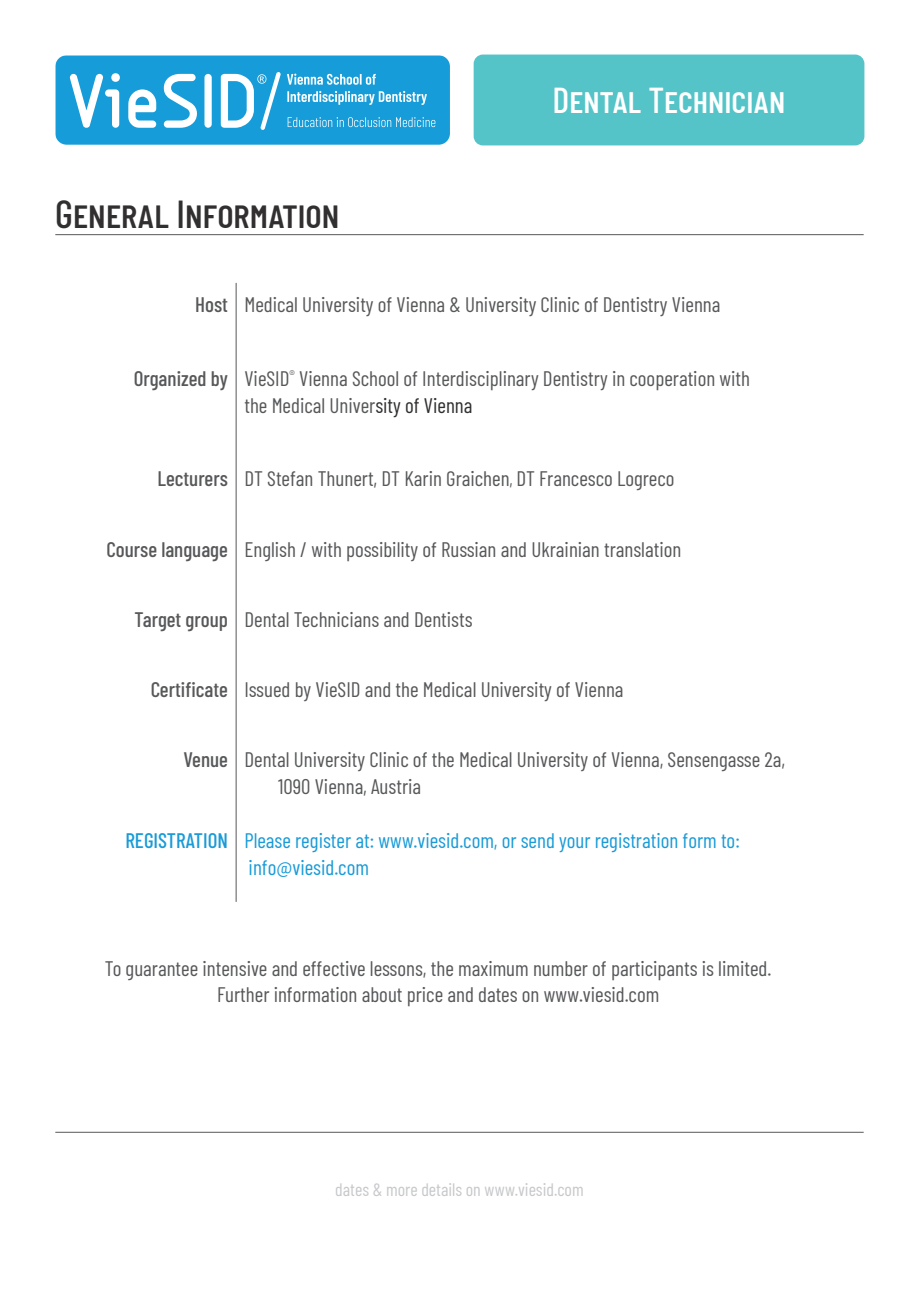
<style>
.page{position:relative;width:919px;height:1289px;background:#fff}
.page>*{position:absolute;margin:0;border:0;box-sizing:border-box;transform-origin:0 0}
.t1{font:500 39px "Barlow Condensed";color:#312f30}
.t2{font:500 36px "Barlow Condensed";color:#fff}
.Absatzformat_1{font:21px "Barlow Condensed";color:#57585a}
.Absatzformat_1-2{font:21px "Barlow Condensed";color:#199bd8}
.t3{font:18px "Barlow Condensed";color:#c7c8ca}
.s1{font-weight:500}
.s2{color:#312f30}
.s3{font-size:18px}
</style>
<div class="page">
<svg style="left:55px;top:55px;width:395px;height:90px;background:#3dacde"></svg>
<div style="left:474px;top:55px;width:389px;height:90px;background:#54c4c8;border-radius:9px"></div>
<div style="left:473px;top:55px;width:391px;height:90px;border:2px solid #54c4c8;border-radius:9px"></div>
<hr style="left:55px;top:234px;width:808px;height:1px;background:#57585a">
<hr style="left:55px;top:1131px;width:808px;height:1px;background:#57585a">
<hr style="left:236px;top:283px;width:1px;height:618px;background:#57585a">
<p class="t1" style="left:55px;top:186px;width:285px">General Information</p>
<h2 class="t2" style="left:552px;top:74px;width:234px">Dental Technician</h2>
<p class="Absatzformat_1" style="left:195px;top:289px;width:527px"><span class="s1">Host</span> Medical University of Vienna &amp; University Clinic of Dentistry Vienna</p>
<p class="Absatzformat_1" style="left:134px;top:363px;width:617px"><span class="s1">Organized by</span> VieSID<sup>®</sup> Vienna School of Interdisciplinary Dentistry in cooperation with</p>
<p class="Absatzformat_1" style="left:244px;top:390px;width:229px">the Medical Univer<span class="s2">sity of Vienna</span></p>
<p class="Absatzformat_1" style="left:157px;top:464px;width:518px"><span class="s1">Lecturers</span> DT Stefan Thunert, DT Karin Graichen<span class="s3">,</span> DT Francesco Logreco</p>
<p class="Absatzformat_1" style="left:107px;top:534px;width:576px"><span class="s1">Course language</span> English / with possibility of Russian and Ukrainian translation</p>
<p class="Absatzformat_1" style="left:134px;top:604px;width:340px"><span class="s1">Target group</span> Dental Technicians and Dentists</p>
<p class="Absatzformat_1" style="left:151px;top:674px;width:474px"><span class="s1">Certificate</span> Issued by VieSID and the Medical University of Vienna</p>
<p class="Absatzformat_1" style="left:183px;top:744px;width:603px"><span class="s1">Venue</span> Dental University Clinic of the Medical University of Vienna, Sensengasse 2a,</p>
<p class="Absatzformat_1" style="left:278px;top:771px;width:145px">1090 Vienna, Austria</p>
<p class="Absatzformat_1-2" style="left:125px;top:825px;width:615px"><span class="s1">REGISTRATION</span> Please register at: www.viesid.com, or send your registration form to:</p>
<p class="Absatzformat_1-2" style="left:248px;top:852px;width:122px">info@viesid.com</p>
<p class="Absatzformat_1" style="left:105px;top:953px;width:668px">To guarantee intensive and effective lessons, the maximum number of participants is limited.</p>
<p class="Absatzformat_1" style="left:217px;top:978px;width:444px">Further information about price and dates on www.viesid.com</p>
<p class="t3" style="left:335px;top:1176px;width:250px">dates &amp; more details on www.viesid.com</p>
</div>
